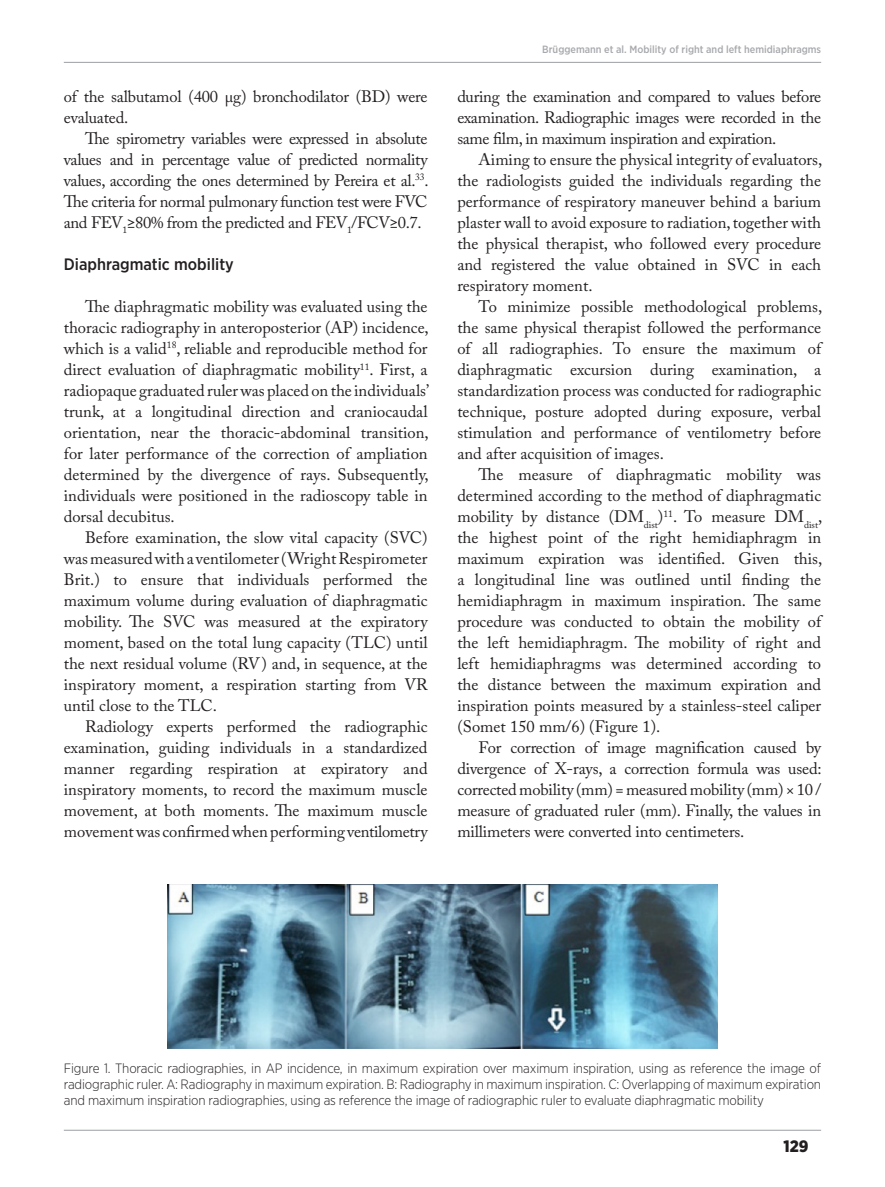
<style>
.page{position:relative;width:885px;height:1187px;background:#fff}
.page>*{position:absolute;margin:0;border:0;box-sizing:border-box;transform-origin:0 0}
.TEXTO{font:16.5px/21px "Adobe Caslon Pro";color:#231f20;text-align:justify}
.Sub2{font:500 16.5px "Gotham Narrow";color:#231f20}
.t1{font:900 16.5px "Gotham Narrow";color:#231f20}
.Figura_tit{font:300 13.5px/16.2px "Gotham Narrow";letter-spacing:-.01em;color:#231f20;text-align:justify}
.t2{font:500 10.5px "Gotham Narrow";color:#a8a9ad}
</style>
<div class="page">
<hr style="left:64px;top:62px;width:757px;height:1px;background:#a8a9ad">
<hr style="left:64px;top:1129px;width:757px;height:1px;background:#a8a9ad">
<img style="left:168px;top:884px;width:549px;height:164px">
<p class="TEXTO" style="left:64px;top:86px;width:365px">of the salbutamol (400 µg) bronchodilator (BD) were evaluated.</p>
<p class="TEXTO" style="left:64px;top:128px;width:366px;text-indent:21px">The spirometry variables were expressed in absolute values and in percentage value of predicted normality values, according the ones determined by Pereira et al.<sup>33</sup>.<br>The criteria for normal pulmonary function test were FVC and FEV<sub>1</sub>≥80% from the predicted and FEV<sub>1</sub>/FCV≥0.7.</p>
<p class="Sub2" style="left:64px;top:254px;width:171px">Diaphragmatic mobility</p>
<p class="TEXTO" style="left:64px;top:296px;width:367px;text-indent:21px">The diaphragmatic mobility was evaluated using the thoracic radiography in anteroposterior (AP) incidence, which is a valid<sup>18</sup>, reliable and reproducible method for direct evaluation of diaphragmatic mobility<sup>11</sup>. First, a radiopaque graduated ruler was placed on the individuals’ trunk, at a longitudinal direction and craniocaudal orientation, near the thoracic-abdominal transition, for later performance of the correction of ampliation determined by the divergence of rays. Subsequently, individuals were positioned in the radioscopy table in dorsal decubitus.</p>
<p class="TEXTO" style="left:64px;top:527px;width:365px;text-indent:21px">Before examination, the slow vital capacity (SVC) was measured with a ventilometer (Wright Respirometer Brit.) to ensure that individuals performed the maximum volume during evaluation of diaphragmatic mobility. The SVC was measured at the expiratory moment, based on the total lung capacity (TLC) until the next residual volume (RV) and, in sequence, at the inspiratory moment, a respiration starting from VR until close to the TLC.</p>
<p class="TEXTO" style="left:64px;top:716px;width:365px;text-indent:21px">Radiology experts performed the radiographic examination, guiding individuals in a standardized manner regarding respiration at expiratory and inspiratory moments, to record the maximum muscle movement, at both moments. The maximum muscle movement was confirmed when performing ventilometry</p>
<p class="t2" style="left:542px;top:42px;width:280px">Brüggemann et al. Mobility of right and left hemidiaphragms</p>
<p class="TEXTO" style="left:457px;top:86px;width:365px">during the examination and compared to values before examination. Radiographic images were recorded in the same film, in maximum inspiration and expiration.</p>
<p class="TEXTO" style="left:457px;top:149px;width:366px;text-indent:21px">Aiming to ensure the physical integrity of evaluators, the radiologists guided the individuals regarding the performance of respiratory maneuver behind a barium plaster wall to avoid exposure to radiation, together with the physical therapist, who followed every procedure and registered the value obtained in SVC in each respiratory moment.</p>
<p class="TEXTO" style="left:457px;top:296px;width:366px;text-indent:21px">To minimize possible methodological problems, the same physical therapist followed the performance of all radiographies. To ensure the maximum of diaphragmatic excursion during examination, a standardization process was conducted for radiographic technique, posture adopted during exposure, verbal stimulation and performance of ventilometry before and after acquisition of images.</p>
<p class="TEXTO" style="left:457px;top:464px;width:366px;text-indent:21px">The measure of diaphragmatic mobility was determined according to the method of diaphragmatic mobility by distance (DM<sub>dist</sub>)<sup>11</sup>. To measure DM<sub>dist</sub>, the highest point of the right hemidiaphragm in maximum expiration was identified. Given this, a longitudinal line was outlined until finding the hemidiaphragm in maximum inspiration. The same procedure was conducted to obtain the mobility of the left hemidiaphragm. The mobility of right and left hemidiaphragms was determined according to the distance between the maximum expiration and inspiration points measured by a stainless-steel caliper (Somet 150 mm/6) (Figure 1).</p>
<p class="TEXTO" style="left:457px;top:737px;width:366px;text-indent:21px">For correction of image magnification caused by divergence of X-rays, a correction formula was used: corrected mobility (mm) = measured mobility (mm) × 10 / measure of graduated ruler (mm). Finally, the values in millimeters were converted into centimeters.</p>
<p class="Figura_tit" style="left:64px;top:1059px;width:758px">Figure 1. Thoracic radiographies, in AP incidence, in maximum expiration over maximum inspiration, using as reference the image of radiographic ruler. A: Radiography in maximum expiration. B: Radiography in maximum inspiration. C: Overlapping of maximum expiration and maximum inspiration radiographies, using as reference the image of radiographic ruler to evaluate diaphragmatic mobility</p>
<p class="t1" style="left:783px;top:1135px;width:26px">129</p>
</div>
